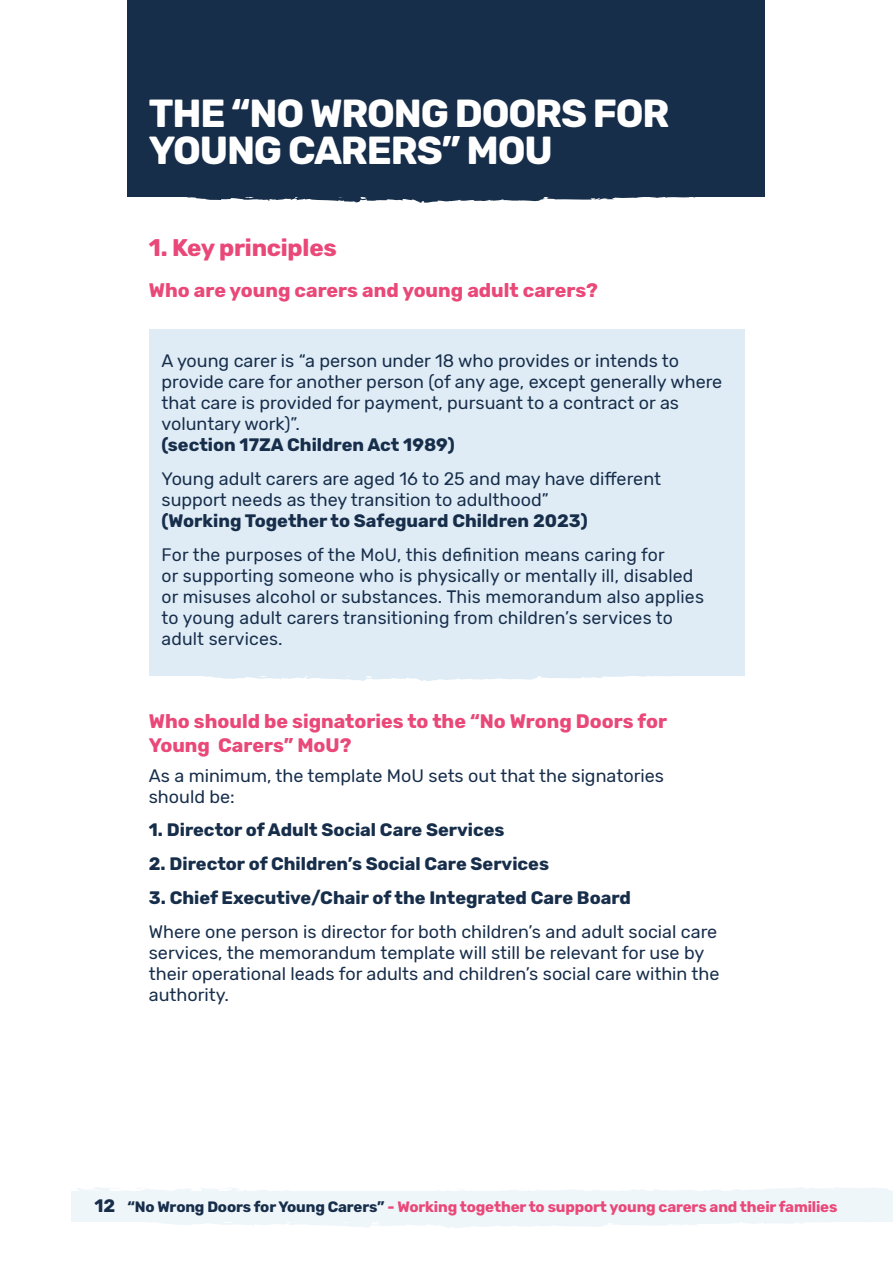
<style>
.page{position:relative;width:893px;height:1263px;background:#fff}
.page>*{position:absolute;margin:0;border:0;box-sizing:border-box;transform-origin:0 0}
.H1_Main_Heading__White{font:700 39px/37.5px "Rubik";letter-spacing:-.03em;color:#fff}
.H2_Subheading__Pink{font:700 24px "Rubik";letter-spacing:-.01em;color:#e94878}
.H3_Subheading__Pink{font:700 19.5px/24px "Rubik";color:#e94878}
.Body_Copy__Deep_Blue{font:18px/21px "Rubik";color:#172e4b}
.Body_Copy__White{font:18px/21px "Rubik";letter-spacing:.01em;color:#172e4b}
.Body_Copy__Deep_Blue-2{font:700 18px "Rubik";color:#172e4b}
.t1{font:700 15px "Rubik";letter-spacing:-.01em;color:#e94878}
.s1{font-weight:700}
.s2{font-size:18px;color:#172e4b}
.s3{color:#172e4b}
</style>
<div class="page">
<div style="left:71px;top:1191px;width:822px;height:30px;background:#eff6fa"></div>
<svg style="left:74px;top:1221px;width:819px;height:7px"></svg>
<svg style="left:76px;top:1187px;width:814px;height:4px"></svg>
<div style="left:127px;top:0;width:638px;height:197px;background:#172e4b"></div>
<svg style="left:186px;top:194px;width:580px;height:9px"></svg>
<svg style="left:204px;top:668px;width:541px;height:13px"></svg>
<div style="left:149px;top:329px;width:595px;height:347px;background:#dfecf5"></div>
<h1 class="H1_Main_Heading__White" style="left:149px;top:95px;width:522px">THE “NO WRONG DOORS FOR<br>YOUNG CARERS” MOU</h1>
<h2 class="H2_Subheading__Pink" style="left:149px;top:234px;width:189px">1. Key principles</h2>
<p class="H3_Subheading__Pink" style="left:149px;top:279px;width:451px">Who are young carers and young adult carers?</p>
<p class="Body_Copy__Deep_Blue" style="left:162px;top:351px;width:562px">A young carer is “a person under 18 who provides or intends to provide care for another person (of any age, except generally where that care is provided for payment, pursuant to a contract or as voluntary work)”.<br><span class="s1">(section 17ZA Children Act 1989)</span></p>
<p class="Body_Copy__Deep_Blue" style="left:162px;top:468px;width:501px">Young adult carers are aged 16 to 25 and may have different support needs as they transition to adulthood”</p>
<p class="Body_Copy__Deep_Blue-2" style="left:162px;top:510px;width:428px">(Working Together to Safeguard Children 2023)</p>
<p class="Body_Copy__White" style="left:162px;top:544px;width:544px">For the purposes of the MoU, this definition means caring for<br>or supporting someone who is physically or mentally ill, disabled or misuses alcohol or substances. This memorandum also applies to young adult carers transitioning from children’s services to adult services.</p>
<p class="H3_Subheading__Pink" style="left:149px;top:710px;width:520px">Who should be signatories to the “No Wrong Doors for<br>Young Carers” MoU?</p>
<p class="Body_Copy__Deep_Blue" style="left:149px;top:765px;width:517px">As a minimum, the template MoU sets out that the signatories should be:</p>
<p class="Body_Copy__Deep_Blue-2" style="left:149px;top:819px;width:357px">1. Director of Adult Social Care Services</p>
<p class="Body_Copy__Deep_Blue-2" style="left:149px;top:853px;width:402px">2. Director of Children’s Social Care Services</p>
<p class="Body_Copy__Deep_Blue-2" style="left:149px;top:887px;width:484px">3. Chief Executive/Chair of the Integrated Care Board</p>
<p class="Body_Copy__Deep_Blue" style="left:149px;top:921px;width:572px">Where one person is director for both children’s and adult social care services, the memorandum template will still be relevant for use by their operational leads for adults and children’s social care within the authority.</p>
<p class="t1" style="left:94px;top:1198px;width:744px"><span class="s2">12</span> <span class="s3">“No Wrong Doors for Young Carers”</span> - Working together to support young carers and their families</p>
</div>
